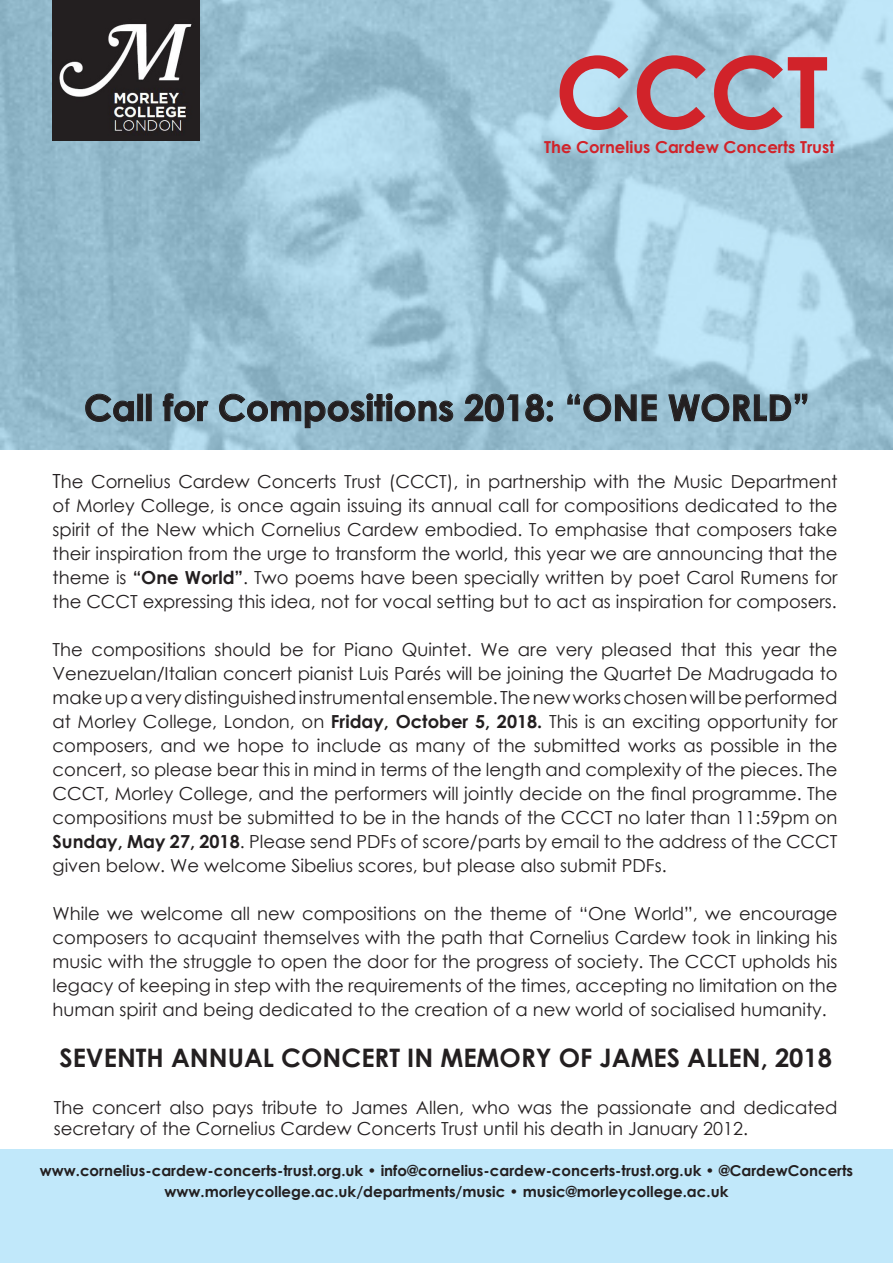
<style>
.page{position:relative;width:893px;height:1263px;background:#fff}
.page>*{position:absolute;margin:0;border:0;box-sizing:border-box;transform-origin:0 0}
.t1{font:700 99px "Century Gothic";color:#d1232a}
.t2{font:700 36px "Century Gothic";color:#231f20}
.t3{font:700 25.5px "Century Gothic";color:#231f20}
.t4{font:18px/24px "Century Gothic";color:#231f20;text-align:justify}
.t5{font:700 16.5px "Century Gothic";color:#d1232a}
.t6{font:700 15px "Century Gothic";color:#231f20}
.s1{font-size:19.5px}
.s2{font-weight:700}
</style>
<div class="page">
<div style="left:0;top:1149px;width:893px;height:114px;background:#c1e8fa"></div>
<svg style="left:0;top:0;width:893px;height:449px;background:#9fc6d8"></svg>
<img style="left:53px;top:0;width:146px;height:140px">
<svg style="left:85px;top:394px;width:49px;height:28px"></svg>
<div style="left:138px;top:394px;width:5px;height:27px;border:1px solid #231f20"></div>
<div style="left:146px;top:394px;width:5px;height:27px;border:1px solid #231f20"></div>
<svg style="left:163px;top:393px;width:45px;height:29px"></svg>
<svg style="left:219px;top:393px;width:234px;height:35px;background:#8aaaba"></svg>
<svg style="left:464px;top:394px;width:54px;height:28px;background:#7c9ba9"></svg>
<svg style="left:525px;top:394px;width:28px;height:28px"></svg>
<svg style="left:567px;top:394px;width:69px;height:28px;background:#85a5b4"></svg>
<svg style="left:642px;top:394px;width:15px;height:27px"></svg>
<svg style="left:668px;top:394px;width:139px;height:28px;background:#82a2b1"></svg>
<p class="t1" style="left:555px;top:17px;width:275px">CCCT</p>
<p class="t5" style="left:544px;top:134px;width:292px">The Cornelius Cardew Concerts Trust</p>
<p class="t2" style="left:84px;top:380px;width:727px">Call for Compositions 2018: “ONE WORLD”</p>
<p class="t4" style="left:53px;top:469px;width:786px"><span class="s1">T</span>he Cornelius Cardew Concerts Trust (CCCT), in partnership with the Music Department of Morley College, is once again issuing its annual call for compositions dedicated to the spirit of the New which Cornelius Cardew embodied. To emphasise that composers take their inspiration from the urge to transform the world, this year we are announcing that the theme is <span class="s2">“One World”</span>. Two poems have been specially written by poet Carol Rumens for the CCCT expressing this idea, not for vocal setting but to act as inspiration for composers.</p>
<p class="t4" style="left:53px;top:637px;width:786px">The compositions should be for Piano Quintet. We are very pleased that this year the Venezuelan/Italian concert pianist Luis Parés will be joining the Quartet De Madrugada to make up a very distinguished instrumental ensemble. The new works chosen will be performed at Morley College, London, on <span class="s2">Friday, October 5, 2018.</span> This is an exciting opportunity for composers, and we hope to include as many of the submitted works as possible in the concert, so please bear this in mind in terms of the length and complexity of the pieces. The CCCT, Morley College, and the performers will jointly decide on the final programme. The compositions must be submitted to be in the hands of the CCCT no later than 11:59pm on <span class="s2">Sunday, May 27, 2018</span>. Please send PDFs of score/parts by email to the address of the CCCT given below. We welcome Sibelius scores, but please also submit PDFs.</p>
<p class="t4" style="left:53px;top:901px;width:786px">While we welcome all new compositions on the theme of “One World”, we encourage composers to acquaint themselves with the path that Cornelius Cardew took in linking his music with the struggle to open the door for the progress of society. The CCCT upholds his legacy of keeping in step with the requirements of the times, accepting no limitation on the human spirit and being dedicated to the creation of a new world of socialised humanity.</p>
<p class="t3" style="left:59px;top:1038px;width:774px">SEVENTH ANNUAL CONCERT IN MEMORY OF JAMES ALLEN, 2018</p>
<p class="t4" style="left:54px;top:1096px;width:785px;line-height:21.6px">The concert also pays tribute to James Allen, who was the passionate and dedicated secretary of the Cornelius Cardew Concerts Trust until his death in January 2012.</p>
<p class="t6" style="left:40px;top:1159px;width:815px">www.cornelius-cardew-concerts-trust.org.uk • info@cornelius-cardew-concerts-trust.org.uk • @CardewConcerts</p>
<p class="t6" style="left:165px;top:1180px;width:565px">www.morleycollege.ac.uk/departments/music • music@morleycollege.ac.uk</p>
</div>
